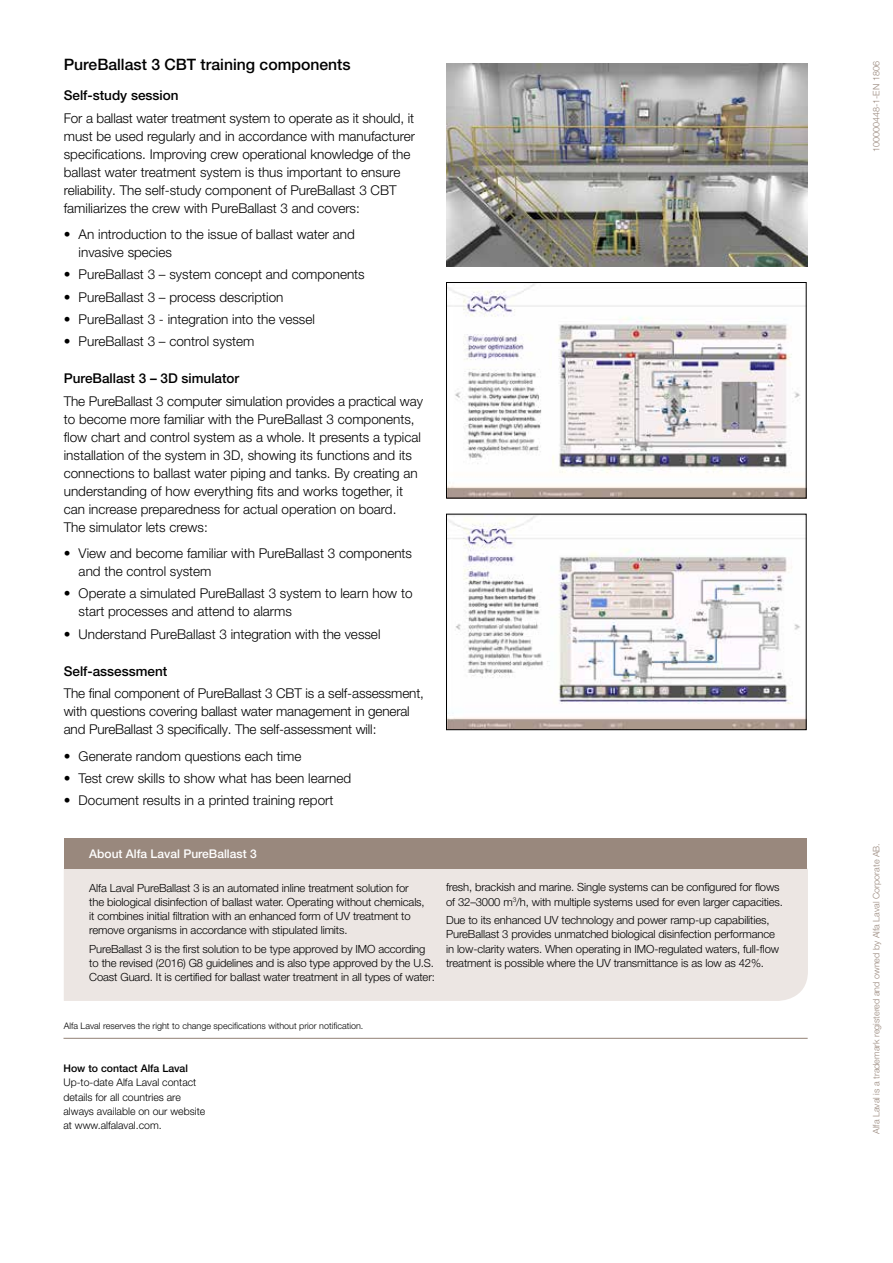
<style>
.page{position:relative;width:893px;height:1263px;background:#fff}
.page>*{position:absolute;margin:0;border:0;box-sizing:border-box;transform-origin:0 0}
.t1{font:500 15.75px "Helvetica Neue LT Pro";color:#000}
.t2{font:300 13.5px/18px "Helvetica Neue LT Pro";color:#000}
.t3{font:500 13.5px "Helvetica Neue LT Pro";color:#000}
.t4{font:500 12px "Helvetica Neue LT Pro";color:#fff}
.t5{font:300 11.25px/14.2px "Helvetica Neue LT Pro";letter-spacing:-.01em;color:#000}
.t6{font:300 10.5px/14.2px "Helvetica Neue LT Pro";color:#000}
.t7{font:500 10.5px "Helvetica Neue LT Pro";color:#000}
.t8{font:300 9px "Helvetica Neue LT Pro";color:#99887d}
.t9{font:300 9px "Helvetica Neue LT Pro";color:#000}
</style>
<div class="page">
<div style="left:64px;top:868px;width:744px;height:133px;background:#ece6e3"></div>
<div style="left:65px;top:838px;width:742px;height:31px;background:#99887d"></div>
<hr style="left:64px;top:1038px;width:744px;height:1px;background:#99887d">
<img style="left:446px;top:64px;width:362px;height:203px">
<img style="left:448px;top:284px;width:356px;height:212px">
<div style="left:446px;top:282px;width:360px;height:216px;border:1px solid #000"></div>
<img style="left:448px;top:516px;width:356px;height:212px">
<div style="left:446px;top:514px;width:360px;height:216px;border:1px solid #000"></div>
<p class="t1" style="left:64px;top:55px;width:288px">PureBallast 3 CBT training components</p>
<p class="t3" style="left:64px;top:88px;width:116px">Self-study session</p>
<p class="t2" style="left:64px;top:109px;width:353px">For a ballast water treatment system to operate as it should, it must be used regularly and in accordance with manufacturer specifications. Improving crew operational knowledge of the ballast water treatment system is thus important to ensure reliability. The self-study component of PureBallast 3 CBT familiarizes the crew with PureBallast 3 and covers:</p>
<p class="t2" style="left:79px;top:225px;width:278px;text-indent:-15px">• An introduction to the issue of ballast water and invasive species</p>
<p class="t2" style="left:64px;top:265px;width:302px">• PureBallast 3 – system concept and components</p>
<p class="t2" style="left:64px;top:288px;width:221px">• PureBallast 3 – process description</p>
<p class="t2" style="left:64px;top:310px;width:253px">• PureBallast 3 - integration into the vessel</p>
<p class="t2" style="left:64px;top:332px;width:192px">• PureBallast 3 – control system</p>
<p class="t3" style="left:64px;top:371px;width:177px">PureBallast 3 – 3D simulator</p>
<p class="t2" style="left:64px;top:392px;width:361px">The PureBallast 3 computer simulation provides a practical way to become more familiar with the PureBallast 3 components, flow chart and control system as a whole. It presents a typical installation of the system in 3D, showing its functions and its connections to ballast water piping and tanks. By creating an understanding of how everything fits and works together, it can increase preparedness for actual operation on board.<br>The simulator lets crews:</p>
<p class="t2" style="left:79px;top:544px;width:335px;text-indent:-15px">• View and become familiar with PureBallast 3 components and the control system</p>
<p class="t2" style="left:79px;top:584px;width:335px;text-indent:-15px">• Operate a simulated PureBallast 3 system to learn how to start processes and attend to alarms</p>
<p class="t2" style="left:64px;top:625px;width:318px">• Understand PureBallast 3 integration with the vessel</p>
<p class="t3" style="left:64px;top:663px;width:105px">Self-assessment</p>
<p class="t2" style="left:64px;top:684px;width:362px">The final component of PureBallast 3 CBT is a self-assessment, with questions covering ballast water management in general and PureBallast 3 specifically. The self-assessment will:</p>
<p class="t2" style="left:64px;top:747px;width:239px">• Generate random questions each time</p>
<p class="t2" style="left:64px;top:769px;width:289px">• Test crew skills to show what has been learned</p>
<p class="t2" style="left:64px;top:791px;width:271px">• Document results in a printed training report</p>
<p class="t4" style="left:89px;top:846px;width:169px">About Alfa Laval PureBallast 3</p>
<p class="t5" style="left:89px;top:880px;width:337px">Alfa Laval PureBallast 3 is an automated inline treatment solution for the biological disinfection of ballast water. Operating without chemicals, it combines initial filtration with an enhanced form of UV treatment to remove organisms in accordance with stipulated limits.</p>
<p class="t5" style="left:89px;top:942px;width:347px">PureBallast 3 is the first solution to be type approved by IMO according to the revised (2016) G8 guidelines and is also type approved by the U.S.<br>Coast Guard. It is certified for ballast water treatment in all types of water:</p>
<p class="t5" style="left:446px;top:880px;width:338px">fresh, brackish and marine. Single systems can be configured for flows of 32–3000 m<sup>3</sup>/h, with multiple systems used for even larger capacities.</p>
<p class="t5" style="left:446px;top:913px;width:335px">Due to its enhanced UV technology and power ramp-up capabilities, PureBallast 3 provides unmatched biological disinfection performance in low-clarity waters. When operating in IMO-regulated waters, full-flow treatment is possible where the UV transmittance is as low as 42%.</p>
<p class="t9" style="left:64px;top:1020px;width:301px">Alfa Laval reserves the right to change specifications without prior notification.</p>
<p class="t7" style="left:64px;top:1062px;width:126px">How to contact Alfa Laval</p>
<p class="t6" style="left:64px;top:1075px;width:143px">Up-to-date Alfa Laval contact details for all countries are always available on our website at www.alfalaval.com.</p>
<p class="t8" style="left:871px;top:152px;width:92px;rotate:-90deg">100000448-1-EN 1806</p>
<p class="t8" style="left:871px;top:1134px;width:292px;rotate:-90deg">Alfa Laval is a trademark registered and owned by Alfa Laval Corporate AB.</p>
</div>
